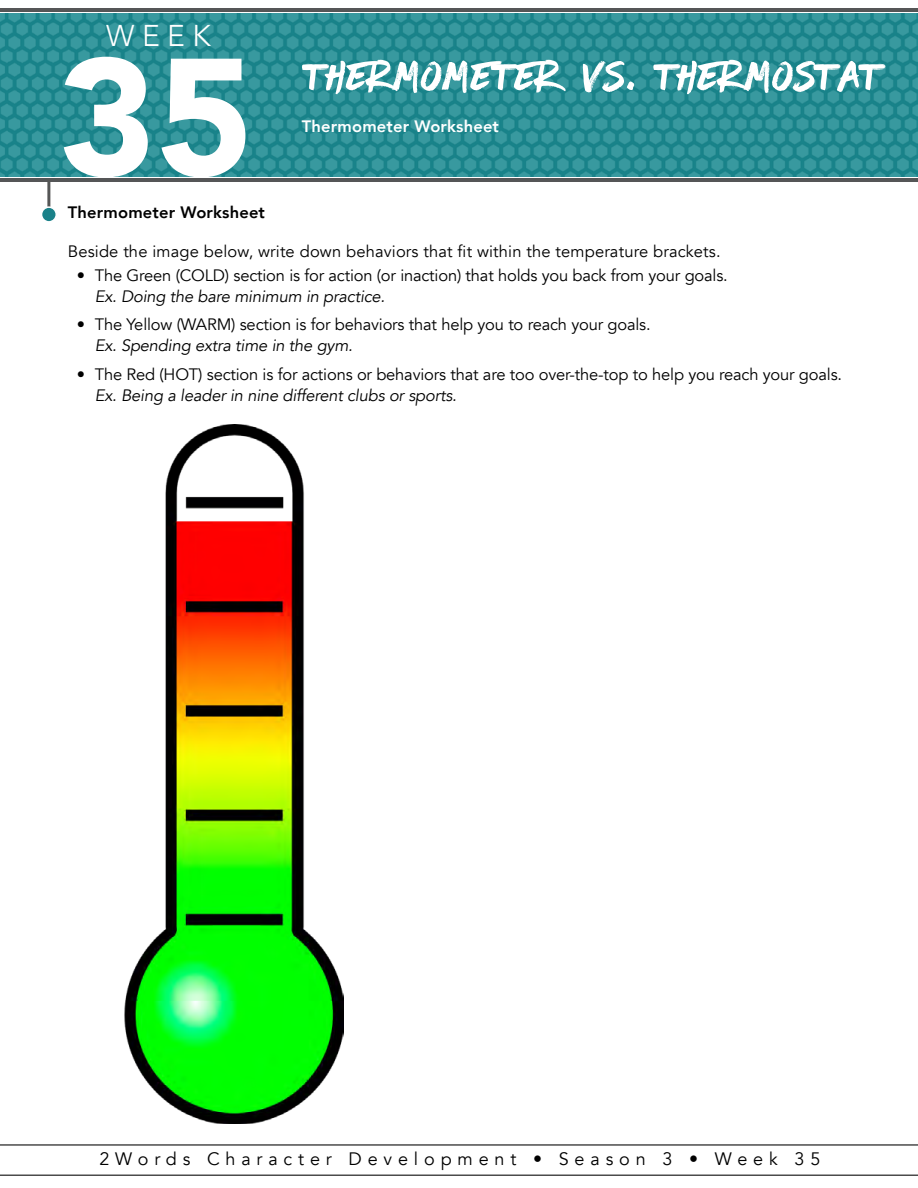
<style>
.page{position:relative;width:918px;height:1188px;background:#fff}
.page>*{position:absolute;margin:0;border:0;box-sizing:border-box;transform-origin:0 0}
.t1{font:900 165px "Avenir";color:#fff}
.t2{font:90px "Have Heart Two";letter-spacing:.02em;color:#fff}
.t3{font:300 30px "Avenir";color:#fff}
.t4{font:18px "Avenir";letter-spacing:.325em;color:#000}
.t5{font:16.5px "Avenir";letter-spacing:-.01em;color:#000}
.t6{font:italic 16.5px "Avenir";letter-spacing:-.01em;color:#000}
.t7{font:16.5px "Avenir";letter-spacing:.01em;color:#000}
.t8{font:800 16.5px "Avenir";letter-spacing:.01em;color:#fff}
.t9{font:800 16.5px "Avenir";letter-spacing:.01em;color:#000}
</style>
<div class="page">
<svg style="left:0;top:1144px;width:918px;height:32px"></svg>
<img style="left:0;top:14px;width:918px;height:163px">
<hr style="left:0;top:9px;width:918px;height:3px;background:#555657">
<hr style="left:0;top:178px;width:918px;height:4px;background:#555657">
<hr style="left:47px;top:180px;width:3px;height:42px;background:#555656">
<div style="left:42px;top:207px;width:14px;height:15px;background:#1a8189;border-radius:50%"></div>
<div style="left:41px;top:206px;width:16px;height:17px;border:2px solid #fff;border-radius:50%"></div>
<img style="left:124px;top:425px;width:220px;height:698px">
<h3 class="t3" style="left:106px;top:18px;width:106px">WEEK</h3>
<h1 class="t1" style="left:58px;top:-23px;width:197px">35</h1>
<h2 class="t2" style="left:306px;top:20px;width:576px">Thermometer Vs. Thermostat</h2>
<p class="t8" style="left:302px;top:114px;width:199px">Thermometer Worksheet</p>
<p class="t9" style="left:68px;top:199px;width:199px">Thermometer Worksheet</p>
<p class="t7" style="left:68px;top:241px;width:654px">Beside the image below, write down behaviors that fit within the temperature brackets.</p>
<p class="t5" style="left:77px;top:265px;width:653px">• The Green (COLD) section is for action (or inaction) that holds you back from your goals.</p>
<p class="t6" style="left:95px;top:286px;width:292px">Ex. Doing the bare minimum in practice.</p>
<p class="t5" style="left:77px;top:315px;width:575px">• The Yellow (WARM) section is for behaviors that help you to reach your goals.</p>
<p class="t6" style="left:95px;top:336px;width:260px">Ex. Spending extra time in the gym.</p>
<p class="t5" style="left:77px;top:364px;width:767px">• The Red (HOT) section is for actions or behaviors that are too over-the-top to help you reach your goals.</p>
<p class="t6" style="left:95px;top:385px;width:364px">Ex. Being a leader in nine different clubs or sports.</p>
<p class="t4" style="left:99px;top:1148px;width:722px">2Words Character Development • Season 3 • Week 35</p>
</div>
